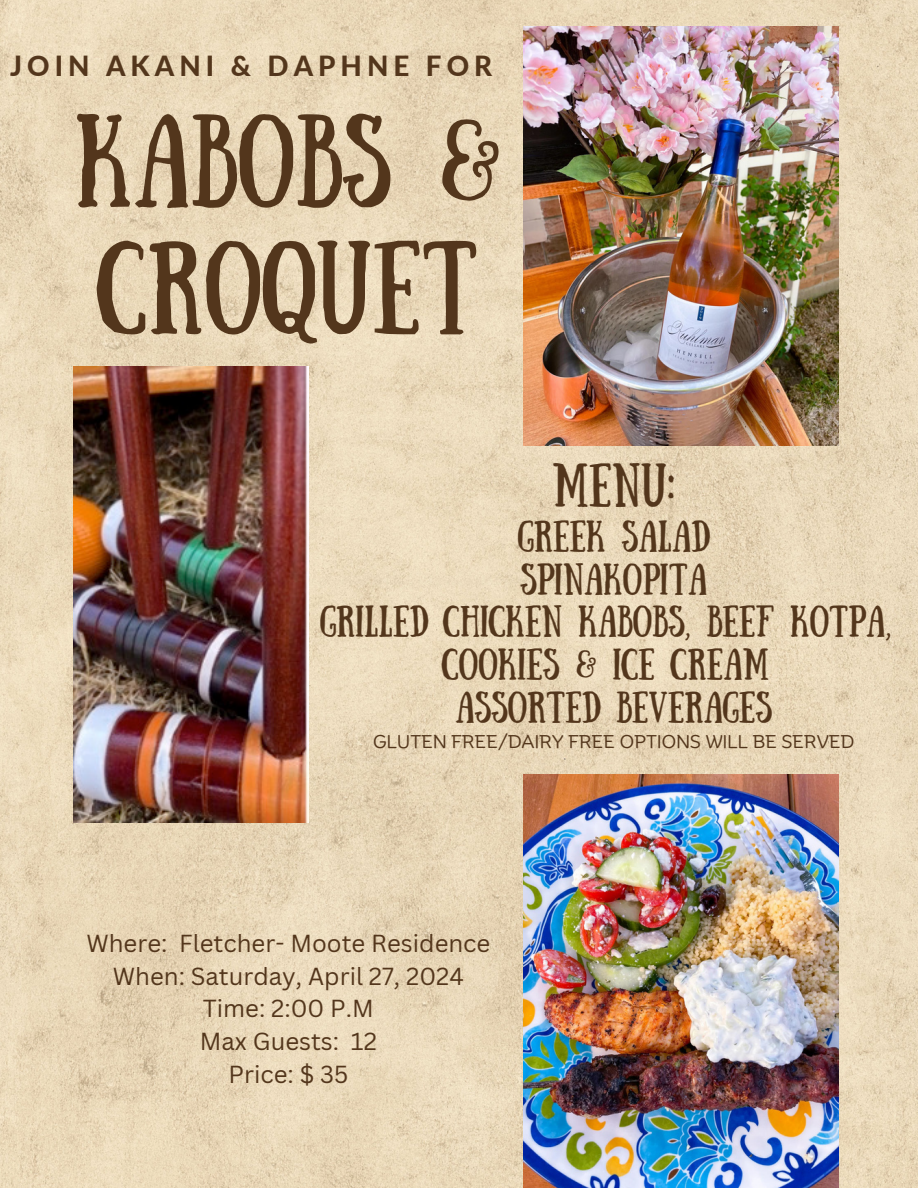
<style>
.page{position:relative;width:918px;height:1188px;background:#fff}
.page>*{position:absolute;margin:0;border:0;box-sizing:border-box;transform-origin:0 0}
.t1{font:93.45px/126.9px "Sunday";letter-spacing:.01em;color:#53361c}
.t2{font:43.5px "Sunday";color:#53361c}
.t3{font:31.5px "Sunday";letter-spacing:.01em;color:#53361c}
.t4{font:800 27.75px "Lato";letter-spacing:.18em;color:#53361c}
.t5{font:24px "Canva Sans";color:#53361c}
.t6{font:18px "Binate Display";letter-spacing:.01em;color:#53361c}
</style>
<div class="page">
<img style="left:0;top:0;width:918px;height:1188px">
<img style="left:74px;top:366px;width:235px;height:456px">
<img style="left:523px;top:26px;width:315px;height:420px">
<img style="left:523px;top:774px;width:315px;height:414px">
<p class="t4" style="left:10px;top:49px;width:483px">JOIN AKANI &amp; DAPHNE FOR</p>
<p class="t1" style="left:76px;top:97px;width:426px">KABOBS &amp;<br>CROQUET</p>
<p class="t2" style="left:553px;top:463px;width:124px">MENU:</p>
<p class="t3" style="left:518px;top:520px;width:192px">GREEK SALAD</p>
<p class="t3" style="left:520px;top:563px;width:188px">SPINAKOPITA</p>
<p class="t3" style="left:320px;top:606px;width:572px">GRILLED CHICKEN KABOBS, BEEF KOTPA,</p>
<p class="t3" style="left:442px;top:649px;width:328px">COOKIES &amp; ICE CREAM</p>
<p class="t3" style="left:456px;top:691px;width:318px">ASSORTED BEVERAGES</p>
<p class="t6" style="left:373px;top:724px;width:483px">GLUTEN FREE/DAIRY FREE OPTIONS WILL BE SERVED</p>
<p class="t5" style="left:86px;top:926px;width:406px">Where: Fletcher- Moote Residence</p>
<p class="t5" style="left:113px;top:959px;width:353px">When: Saturday, April 27, 2024</p>
<p class="t5" style="left:203px;top:992px;width:173px">Time: 2:00 P.M</p>
<p class="t5" style="left:200px;top:1024px;width:179px">Max Guests: 12</p>
<p class="t5" style="left:228px;top:1057px;width:121px">Price: $ 35</p>
</div>
